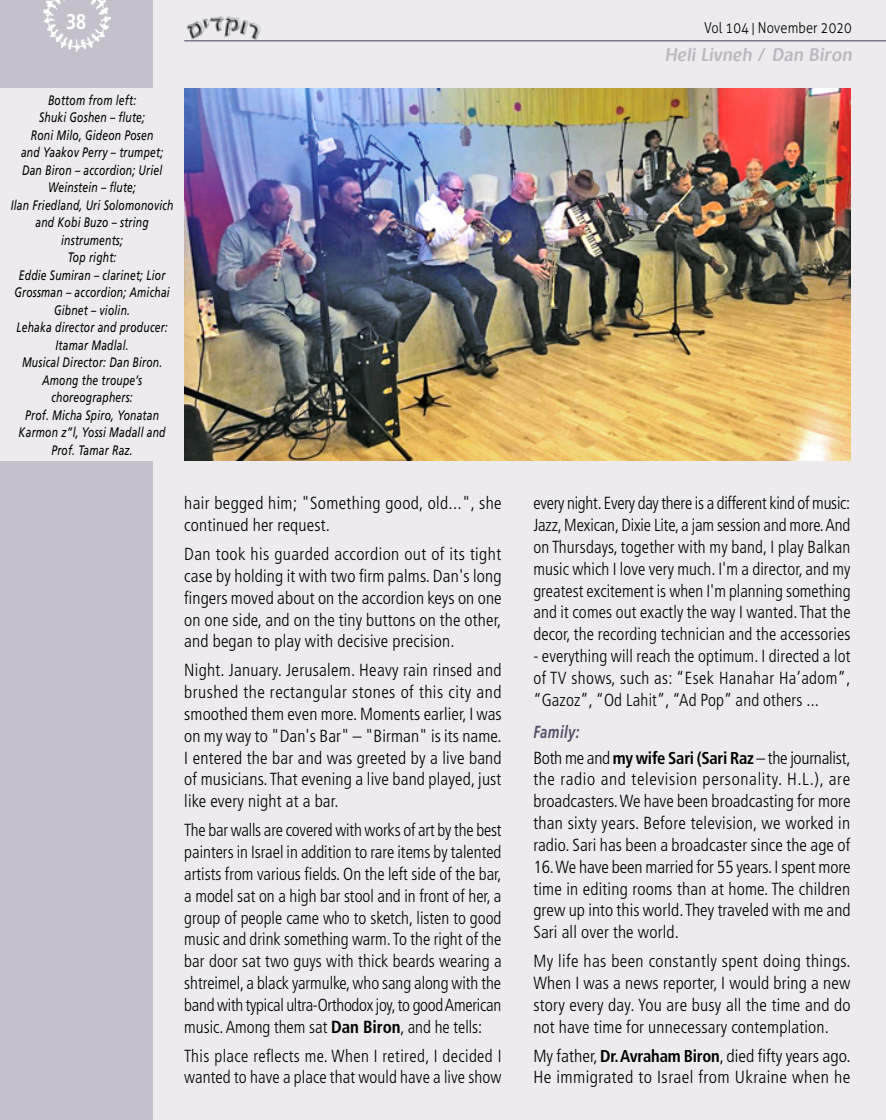
<style>
.page{position:relative;width:886px;height:1120px;background:#edebee}
.page>*{position:absolute;margin:0;border:0;box-sizing:border-box;transform-origin:0 0}
.t1{font:700 21.25px "Frutiger";color:#fff;scale:.85 1}
.author_eng{font:700 18.75px "Typogarph";color:#bcb6c0;scale:.9 1}
.text_frut{font:300 condensed 17.5px/21.9px "Frutiger";letter-spacing:.01em;color:#000;text-align:justify}
.quest_eng{font:italic 700 17.5px "Frutiger";letter-spacing:.03em;color:#584f68;scale:.75 1}
.t2{font:300 15px "Aller";letter-spacing:.01em;color:#000;scale:.85 1}
.caption_eng{font:italic 13.75px/17.5px "Frutiger";letter-spacing:.02em;color:#000;text-align:center;scale:.75 1}
.s1{font-family:"Fb David New";font-weight:700}
.s2{font-weight:700}
.s3{font-weight:700;font-size:17.12px}
</style>
<div class="page">
<img style="left:186px;top:16px;width:75px;height:24px">
<div style="left:0;top:0;width:152px;height:1120px;background:#c4c1ca"></div>
<img style="left:43px;top:0;width:68px;height:52px">
<hr style="left:184px;top:40px;width:702px;height:1px;background:#67647d">
<div style="left:0;top:89px;width:409px;height:372px;background:#edebee"></div>
<img style="left:184px;top:89px;width:666px;height:372px">
<p class="t1" style="left:66px;top:9px;width:25px">38</p>
<p class="t2" style="left:704px;top:19px;width:175px">Vol 104 <span class="s1">|</span> November 2020</p>
<p class="caption_eng" style="left:48px;top:91px;width:119px">Bottom from left:</p>
<p class="caption_eng" style="left:39px;top:108px;width:143px">Shuki Goshen – flute;</p>
<p class="caption_eng" style="left:21px;top:126px;width:191px">Roni Milo, Gideon Posen and Yaakov Perry – trumpet;<br>Dan Biron – accordion; Uriel<br>Weinstein – flute;</p>
<p class="caption_eng" style="left:11px;top:196px;width:219px">Ilan Friedland, Uri Solomonovich and Kobi Buzo – string instruments;</p>
<p class="caption_eng" style="left:68px;top:248px;width:66px">Top right:</p>
<p class="caption_eng" style="left:14px;top:266px;width:209px">Eddie Sumiran – clarinet; Lior<br>Grossman – accordion; Amichai<br>Gibnet – violin.</p>
<p class="caption_eng" style="left:16px;top:318px;width:203px">Lehaka director and producer:<br>Itamar Madlal.</p>
<p class="caption_eng" style="left:22px;top:353px;width:188px">Musical Director: Dan Biron.</p>
<p class="caption_eng" style="left:42px;top:371px;width:135px">Among the troupe’s choreographers:</p>
<p class="caption_eng" style="left:19px;top:406px;width:197px">Prof. Micha Spiro, Yonatan<br>Karmon z”l, Yossi Madall and<br>Prof. Tamar Raz.</p>
<p class="text_frut" style="left:184px;top:492px;width:319px">hair begged him; "Something good, old...", she continued her request.</p>
<p class="text_frut" style="left:184px;top:543px;width:319px">Dan took his guarded accordion out of its tight case by holding it with two firm palms. Dan's long fingers moved about on the accordion keys on one on one side, and on the tiny buttons on the other, and began to play with decisive precision.</p>
<p class="text_frut" style="left:184px;top:659px;width:319px">Night. January. Jerusalem. Heavy rain rinsed and brushed the rectangular stones of this city and smoothed them even more. Moments earlier, I was on my way to "Dan's Bar" – "Birman" is its name.<br>I entered the bar and was greeted by a live band of musicians. That evening a live band played, just like every night at a bar.</p>
<p class="text_frut" style="left:184px;top:819px;width:319px">The bar walls are covered with works of art by the best painters in Israel in addition to rare items by talented artists from various fields. On the left side of the bar, a model sat on a high bar stool and in front of her, a group of people came who to sketch, listen to good music and drink something warm. To the right of the bar door sat two guys with thick beards wearing a shtreimel, a black yarmulke, who sang along with the band with typical ultra-Orthodox joy, to good American music. Among them sat <span class="s2">Dan Biron</span>, and he tells:</p>
<p class="text_frut" style="left:184px;top:1045px;width:319px">This place reflects me. When I retired, I decided I wanted to have a place that would have a live show</p>
<p class="author_eng" style="left:665px;top:42px;width:213px">Heli Livneh / Dan Biron</p>
<p class="text_frut" style="left:533px;top:492px;width:319px">every night. Every day there is a different kind of music:<br>Jazz, Mexican, Dixie Lite, a jam session and more. And on Thursdays, together with my band, I play Balkan music which I love very much. I'm a director, and my greatest excitement is when I'm planning something and it comes out exactly the way I wanted. That the decor, the recording technician and the accessories</p>
<p class="text_frut" style="left:533px;top:645px;width:319px">- everything will reach the optimum. I directed a lot of TV shows, such as: “Esek Hanahar Ha’adom”, “Gazoz”, “Od Lahit”, “Ad Pop” and others ...</p>
<p class="quest_eng" style="left:533px;top:722px;width:63px">Family:</p>
<p class="text_frut" style="left:533px;top:747px;width:319px">Both me and <span class="s3">my wife Sari (Sari Raz</span> – the journalist, the radio and television personality. H.L.), are broadcasters. We have been broadcasting for more than sixty years. Before television, we worked in radio. Sari has been a broadcaster since the age of</p>
<p class="text_frut" style="left:533px;top:856px;width:319px">16. We have been married for 55 years. I spent more time in editing rooms than at home. The children grew up into this world. They traveled with me and Sari all over the world.</p>
<p class="text_frut" style="left:533px;top:950px;width:319px">My life has been constantly spent doing things.<br>When I was a news reporter, I would bring a new story every day. You are busy all the time and do not have time for unnecessary contemplation.</p>
<p class="text_frut" style="left:533px;top:1045px;width:319px">My father, <span class="s3">Dr. Avraham Biron</span>, died fifty years ago.<br>He immigrated to Israel from Ukraine when he</p>
</div>
